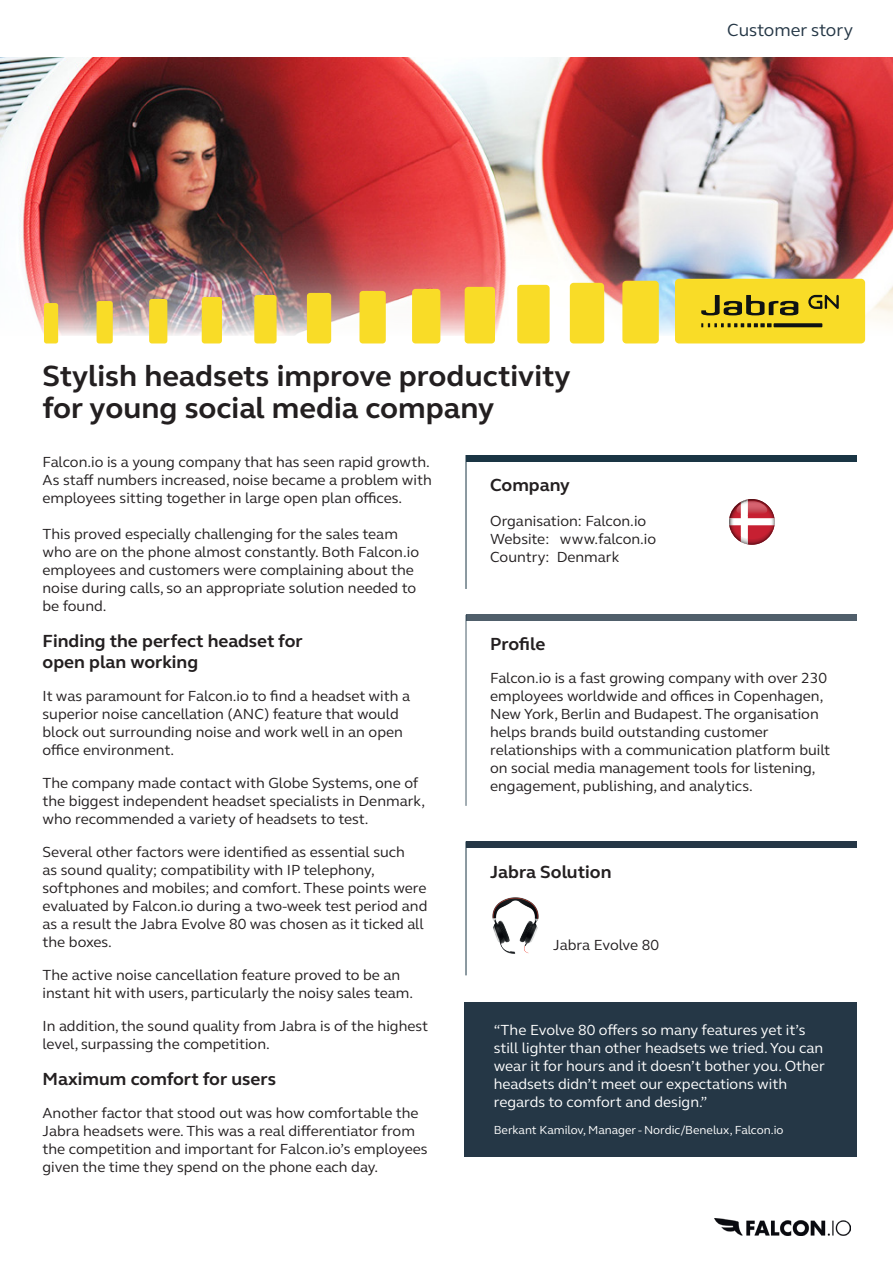
<style>
.page{position:relative;width:893px;height:1263px;background:#fff}
.page>*{position:absolute;margin:0;border:0;box-sizing:border-box;transform-origin:0 0}
.t1{font:700 30px "FS Elliot Pro";color:#231f20}
.t2{font:700 18px "FS Elliot Pro";color:#231f20}
.t3{font:18px "FS Elliot Pro";color:#253746}
.t4{font:15px/18px "FS Elliot Pro";color:#231f20}
.t5{font:15px/18px "FS Elliot Pro";color:#fff}
.t6{font:12px "FS Elliot Pro";color:#fff}
</style>
<div class="page">
<div style="left:464px;top:1002px;width:392px;height:154px;background:#253746"></div>
<img style="left:714px;top:1218px;width:137px;height:18px">
<img style="left:492px;top:897px;width:47px;height:57px">
<svg style="left:729px;top:499px;width:46px;height:46px"></svg>
<img style="left:0;top:57px;width:893px;height:279px">
<div style="left:466px;top:455px;width:390px;height:6px;background:#1a3544"></div>
<hr style="left:466px;top:455px;width:1px;height:134px;background:#1a3544">
<div style="left:466px;top:615px;width:390px;height:6px;background:#505f6b"></div>
<hr style="left:466px;top:615px;width:1px;height:191px;background:#1a3544">
<div style="left:466px;top:841px;width:390px;height:7px;background:#253746"></div>
<hr style="left:466px;top:841px;width:1px;height:134px;background:#1a3544">
<div style="left:44px;top:303px;width:14px;height:40px;background:#f9dc27;border-radius:3px"></div>
<div style="left:97px;top:301px;width:16px;height:42px;background:#f9dc27;border-radius:3px"></div>
<div style="left:149px;top:299px;width:18px;height:44px;background:#f9dc27;border-radius:3px"></div>
<div style="left:202px;top:297px;width:20px;height:46px;background:#f9dc27;border-radius:3px"></div>
<div style="left:254px;top:295px;width:23px;height:48px;background:#f9dc27;border-radius:3px"></div>
<div style="left:307px;top:293px;width:24px;height:50px;background:#f9dc27;border-radius:3px"></div>
<div style="left:359px;top:291px;width:27px;height:52px;background:#f9dc27;border-radius:3px"></div>
<div style="left:412px;top:289px;width:28px;height:54px;background:#f9dc27;border-radius:3px"></div>
<div style="left:465px;top:287px;width:30px;height:56px;background:#f9dc27;border-radius:4px"></div>
<div style="left:517px;top:285px;width:33px;height:58px;background:#f9dc27;border-radius:4px"></div>
<div style="left:570px;top:283px;width:34px;height:60px;background:#f9dc27;border-radius:4px"></div>
<div style="left:622px;top:281px;width:37px;height:62px;background:#f9dc27;border-radius:4px"></div>
<div style="left:675px;top:279px;width:190px;height:64px;background:#f9dc27;border-radius:4px"></div>
<svg style="left:701px;top:295px;width:97px;height:20px"></svg>
<svg style="left:701px;top:323px;width:70px;height:4px"></svg>
<svg style="left:774px;top:323px;width:48px;height:4px"></svg>
<svg style="left:808px;top:295px;width:31px;height:14px"></svg>
<p class="t1" style="left:43px;top:356px;width:530px">Stylish headsets improve productivity</p>
<p class="t1" style="left:43px;top:388px;width:453px">for young social media company</p>
<p class="t3" style="left:727px;top:18px;width:127px">Customer story</p>
<p class="t4" style="left:43px;top:453px;width:391px">Falcon.io is a young company that has seen rapid growth.<br>As staff numbers increased, noise became a problem with employees sitting together in large open plan offices.</p>
<p class="t4" style="left:43px;top:525px;width:378px">This proved especially challenging for the sales team who are on the phone almost constantly. Both Falcon.io employees and customers were complaining about the noise during calls, so an appropriate solution needed to be found.</p>
<p class="t2" style="left:43px;top:629px;width:262px">Finding the perfect headset for</p>
<p class="t2" style="left:43px;top:650px;width:157px">open plan working</p>
<p class="t4" style="left:43px;top:687px;width:369px">It was paramount for Falcon.io to find a headset with a superior noise cancellation (ANC) feature that would block out surrounding noise and work well in an open office environment.</p>
<p class="t4" style="left:43px;top:774px;width:384px">The company made contact with Globe Systems, one of the biggest independent headset specialists in Denmark, who recommended a variety of headsets to test.</p>
<p class="t4" style="left:43px;top:843px;width:386px">Several other factors were identified as essential such<br>as sound quality; compatibility with IP telephony, softphones and mobiles; and comfort. These points were evaluated by Falcon.io during a two-week test period and as a result the Jabra Evolve 80 was chosen as it ticked all the boxes.</p>
<p class="t4" style="left:43px;top:966px;width:372px">The active noise cancellation feature proved to be an instant hit with users, particularly the noisy sales team.</p>
<p class="t4" style="left:43px;top:1017px;width:387px">In addition, the sound quality from Jabra is of the highest level, surpassing the competition.</p>
<p class="t2" style="left:43px;top:1067px;width:235px">Maximum comfort for users</p>
<p class="t4" style="left:43px;top:1104px;width:387px">Another factor that stood out was how comfortable the Jabra headsets were. This was a real differentiator from the competition and important for Falcon.io’s employees given the time they spend on the phone each day.</p>
<p class="t2" style="left:490px;top:473px;width:81px">Company</p>
<p class="t4" style="left:490px;top:511px;width:158px">Organisation: Falcon.io</p>
<p class="t4" style="left:490px;top:529px;width:168px">Website: www.falcon.io</p>
<p class="t4" style="left:490px;top:547px;width:131px">Country: Denmark</p>
<p class="t2" style="left:490px;top:632px;width:57px">Profile</p>
<p class="t4" style="left:490px;top:669px;width:338px">Falcon.io is a fast growing company with over 230 employees worldwide and offices in Copenhagen,</p>
<p class="t4" style="left:490px;top:705px;width:341px">New York, Berlin and Budapest. The organisation helps brands build outstanding customer relationships with a communication platform built on social media management tools for listening, engagement, publishing, and analytics.</p>
<p class="t2" style="left:490px;top:860px;width:123px">Jabra Solution</p>
<p class="t4" style="left:553px;top:936px;width:108px">Jabra Evolve 80</p>
<p class="t5" style="left:494px;top:1020px;width:332px">“The Evolve 80 offers so many features yet it’s still lighter than other headsets we tried. You can wear it for hours and it doesn’t bother you. Other headsets didn’t meet our expectations with regards to comfort and design.”</p>
<p class="t6" style="left:494px;top:1121px;width:291px">Berkant Kamilov, Manager - Nordic/Benelux, Falcon.io</p>
</div>
